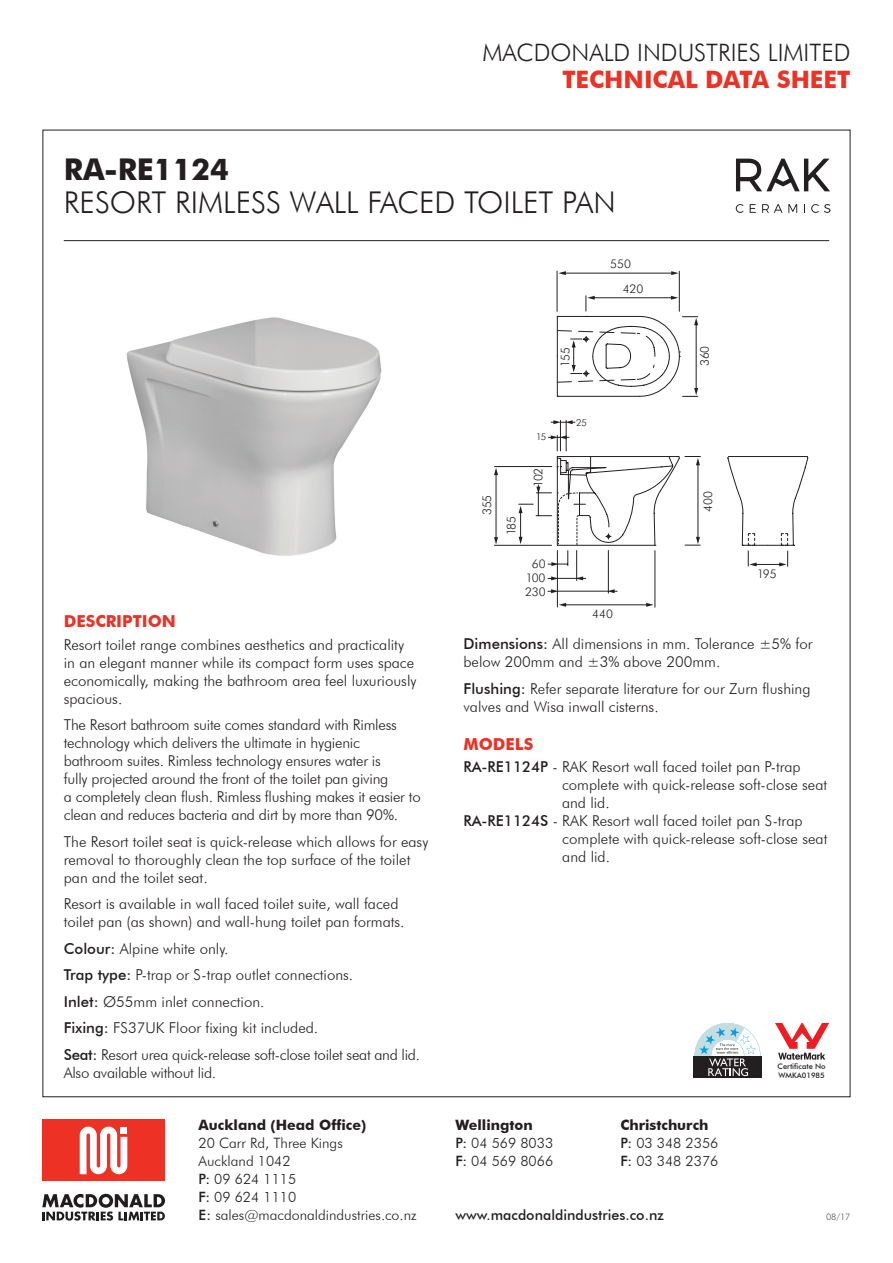
<style>
.page{position:relative;width:893px;height:1263px;background:#fff}
.page>*{position:absolute;margin:0;border:0;box-sizing:border-box;transform-origin:0 0}
.t1{font:300 30px "Futura BT";color:#231f20}
.t2{font:700 30px "Futura BT";color:#231f20}
.t3{font:300 24px/27px "Futura BT";color:#231f20;text-align:right}
.t4{font:700 16.5px "Futura BT";color:#ed3124}
.t5{font:300 15px/18px "Futura BT";color:#231f20}
.t6{font:300 15px/18px "Futura BT";letter-spacing:-.02em;color:#231f20}
.t7{font:300 14.25px/18px "Futura BT";color:#231f20}
.t8{font:700 14.25px/18px "Futura BT";color:#231f20}
.t9{font:500 14.25px "Futura BT";color:#231f20}
.t10{font:300 12px "Futura BT";color:#231f20}
.t11{font:300 9.6px "Futura BT";color:#231f20}
.t12{font:300 9px "Futura BT";color:#545557}
.t13{font:500 7.65px "Futura BT";color:#231f20}
.s1{font-weight:700;color:#ed3124}
.s2{font-weight:500}
.s3{font-weight:300}
</style>
<div class="page">
<hr style="left:64px;top:240px;width:765px;height:1px;background:#231f20">
<img style="left:126px;top:317px;width:256px;height:239px">
<svg style="left:556px;top:295px;width:191px;height:251px"></svg>
<hr style="left:593px;top:297px;width:79px;height:1px;background:#231f20">
<svg style="left:587px;top:296px;width:8px;height:4px"></svg>
<svg style="left:671px;top:296px;width:7px;height:4px"></svg>
<hr style="left:557px;top:271px;width:1px;height:40px;background:#231f20">
<hr style="left:679px;top:271px;width:1px;height:40px;background:#231f20">
<hr style="left:564px;top:273px;width:109px;height:1px;background:#231f20">
<svg style="left:558px;top:271px;width:8px;height:4px"></svg>
<svg style="left:671px;top:271px;width:8px;height:4px"></svg>
<hr style="left:494px;top:545px;width:58px;height:1px;background:#231f20">
<hr style="left:496px;top:474px;width:1px;height:64px;background:#231f20">
<svg style="left:494px;top:537px;width:4px;height:7px"></svg>
<svg style="left:494px;top:468px;width:4px;height:7px"></svg>
<hr style="left:494px;top:466px;width:58px;height:1px;background:#231f20">
<svg style="left:747px;top:456px;width:61px;height:110px"></svg>
<hr style="left:654px;top:551px;width:1px;height:56px;background:#231f20">
<hr style="left:557px;top:550px;width:1px;height:57px;background:#231f20">
<hr style="left:565px;top:604px;width:82px;height:1px;background:#231f20">
<svg style="left:646px;top:603px;width:7px;height:4px"></svg>
<svg style="left:559px;top:603px;width:7px;height:4px"></svg>
<hr style="left:576px;top:550px;width:1px;height:30px;background:#231f20">
<svg style="left:548px;top:576px;width:38px;height:4px"></svg>
<hr style="left:608px;top:550px;width:1px;height:43px;background:#231f20">
<hr style="left:558px;top:591px;width:51px;height:1px;background:#231f20">
<svg style="left:607px;top:589px;width:10px;height:4px"></svg>
<svg style="left:548px;top:589px;width:10px;height:4px"></svg>
<svg style="left:519px;top:316px;width:181px;height:250px"></svg>
<div style="left:693px;top:1056px;width:69px;height:21px;background:#231f20"></div>
<svg style="left:695px;top:1023px;width:65px;height:53px"></svg>
<svg style="left:775px;top:1023px;width:54px;height:37px"></svg>
<div style="left:42px;top:1120px;width:123px;height:61px;background:#ed3124"></div>
<svg style="left:80px;top:1126px;width:47px;height:48px"></svg>
<svg style="left:42px;top:1194px;width:123px;height:26px"></svg>
<svg style="left:736px;top:204px;width:7px;height:9px"></svg>
<svg style="left:750px;top:204px;width:6px;height:9px"></svg>
<svg style="left:762px;top:204px;width:20px;height:9px"></svg>
<svg style="left:788px;top:204px;width:9px;height:9px"></svg>
<svg style="left:811px;top:204px;width:19px;height:9px"></svg>
<svg style="left:736px;top:159px;width:94px;height:32px"></svg>
<p class="t3" style="left:483px;top:39px;width:369px">MACDONALD INDUSTRIES LIMITED<br><span class="s1">TECHNICAL DATA SHEET</span></p>
<p class="t2" style="left:64px;top:151px;width:167px">RA-RE1124</p>
<p class="t1" style="left:64px;top:184px;width:553px">RESORT RIMLESS WALL FACED TOILET PAN</p>
<p class="t10" style="left:610px;top:257px;width:22px">550</p>
<p class="t10" style="left:623px;top:281px;width:22px">420</p>
<p class="t10" style="left:558px;top:367px;width:21px;rotate:-90deg">155</p>
<p class="t10" style="left:697px;top:366px;width:22px;rotate:-90deg">360</p>
<p class="t11" style="left:536px;top:431px;width:12px">15</p>
<p class="t10" style="left:531px;top:487px;width:20px;rotate:-90deg">102</p>
<p class="t11" style="left:576px;top:416px;width:13px">25</p>
<p class="t4" style="left:64px;top:611px;width:114px">DESCRIPTION</p>
<p class="t5" style="left:64px;top:635px;width:354px">Resort toilet range combines aesthetics and practicality in an elegant manner while its compact form uses space economically, making the bathroom area feel luxuriously spacious.</p>
<p class="t5" style="left:64px;top:715px;width:358px">The Resort bathroom suite comes standard with Rimless technology which delivers the ultimate in hygienic bathroom suites. Rimless technology ensures water is<br>fully projected around the front of the toilet pan giving<br>a completely clean flush. Rimless flushing makes it easier to clean and reduces bacteria and dirt by more than 90%.</p>
<p class="t5" style="left:64px;top:832px;width:366px">The Resort toilet seat is quick-release which allows for easy removal to thoroughly clean the top surface of the toilet pan and the toilet seat.</p>
<p class="t5" style="left:64px;top:894px;width:342px">Resort is available in wall faced toilet suite, wall faced toilet pan (as shown) and wall-hung toilet pan formats.</p>
<p class="t5" style="left:64px;top:939px;width:166px"><span class="s2">Colour:</span> Alpine white only.</p>
<p class="t5" style="left:64px;top:965px;width:291px"><span class="s2">Trap type:</span> P-trap or S-trap outlet connections.</p>
<p class="t5" style="left:64px;top:992px;width:202px"><span class="s2">Inlet:</span> Ø55mm inlet connection.</p>
<p class="t5" style="left:64px;top:1019px;width:256px"><span class="s2">Fixing:</span> FS37UK Floor fixing kit included.</p>
<p class="t6" style="left:64px;top:1045px;width:358px"><span class="s2">Seat:</span> Resort urea quick-release soft-close toilet seat and lid.<br>Also available without lid.</p>
<p class="t8" style="left:199px;top:1116px;width:169px">Auckland (Head Office)<br><span class="s3">20 Carr Rd, Three Kings</span></p>
<p class="t7" style="left:199px;top:1152px;width:94px">Auckland 1042</p>
<p class="t7" style="left:199px;top:1170px;width:99px"><span class="s2">P:</span> 09 624 1115</p>
<p class="t7" style="left:199px;top:1188px;width:99px"><span class="s2">F:</span> 09 624 1110</p>
<p class="t7" style="left:199px;top:1206px;width:219px"><span class="s2">E:</span> sales@macdonaldindustries.co.nz</p>
<p class="t10" style="left:480px;top:515px;width:22px;rotate:-90deg">355</p>
<p class="t10" style="left:701px;top:512px;width:22px;rotate:-90deg">400</p>
<p class="t10" style="left:504px;top:535px;width:21px;rotate:-90deg">185</p>
<p class="t10" style="left:532px;top:557px;width:15px">60</p>
<p class="t10" style="left:525px;top:584px;width:22px">230</p>
<p class="t10" style="left:526px;top:571px;width:21px">100</p>
<p class="t10" style="left:592px;top:606px;width:22px">440</p>
<p class="t10" style="left:757px;top:566px;width:21px">195</p>
<p class="t5" style="left:463px;top:635px;width:350px"><span class="s2">Dimensions:</span> All dimensions in mm. Tolerance ±5% for below 200mm and ±3% above 200mm.</p>
<p class="t5" style="left:463px;top:679px;width:349px"><span class="s2">Flushing:</span> Refer separate literature for our Zurn flushing valves and Wisa inwall cisterns.</p>
<p class="t4" style="left:463px;top:734px;width:71px">MODELS</p>
<p class="t5" style="left:562px;top:757px;width:267px;text-indent:-99px"><span class="s2">RA-RE1124P</span> - RAK Resort wall faced toilet pan P-trap complete with quick-release soft-close seat and lid.</p>
<p class="t5" style="left:562px;top:811px;width:267px;text-indent:-99px"><span class="s2">RA-RE1124S</span> - RAK Resort wall faced toilet pan S-trap complete with quick-release soft-close seat and lid.</p>
<p class="t8" style="left:455px;top:1116px;width:79px">Wellington</p>
<p class="t7" style="left:455px;top:1134px;width:99px"><span class="s2">P:</span> 04 569 8033<br><span class="s2">F:</span> 04 569 8066</p>
<p class="t8" style="left:620px;top:1116px;width:90px">Christchurch</p>
<p class="t7" style="left:620px;top:1134px;width:100px"><span class="s2">P:</span> 03 348 2356<br><span class="s2">F:</span> 03 348 2376</p>
<p class="t9" style="left:455px;top:1206px;width:210px">www.macdonaldindustries.co.nz</p>
<p class="t13" style="left:777px;top:1061px;width:50px">Certificate No</p>
<p class="t13" style="left:778px;top:1070px;width:48px">WMKA01985</p>
<p class="t12" style="left:826px;top:1211px;width:26px">08/17</p>
</div>
